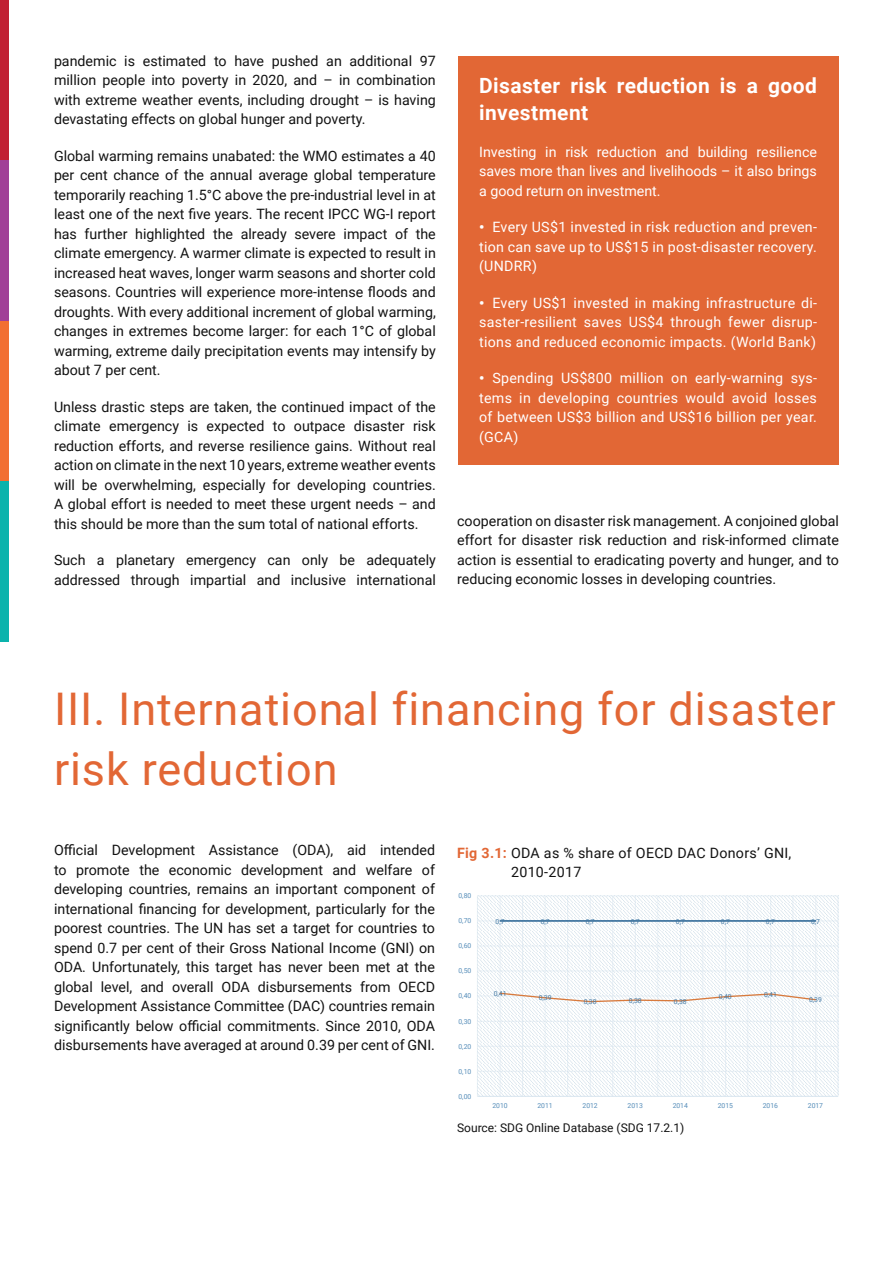
<style>
.page{position:relative;width:893px;height:1263px;background:#fff}
.page>*{position:absolute;margin:0;border:0;box-sizing:border-box;transform-origin:0 0}
.t1{font:45px/60px "Roboto";letter-spacing:.02em;color:#e26735}
.t2{font:700 21px/27px "Roboto";letter-spacing:.02em;color:#fff}
.t3{font:14.25px/19.5px "Roboto";color:#121212;text-align:justify}
.t4{font:14.25px/19.5px "Roboto";letter-spacing:.02em;color:#fff;text-align:justify}
.t5{font:14.25px/19.5px "Roboto";letter-spacing:.02em;color:#121212}
.t6{font:12px "Roboto";color:#121212}
.t7{font:6.75px "Roboto";letter-spacing:-.005em;color:#558db9}
.t8{font:6.75px "Roboto";color:#447aa5}
.s1{font-weight:900}
.s2{font-weight:700;color:#e26735}
</style>
<div class="page">
<div style="left:0;top:0;width:9px;height:161px;background:#c12033"></div>
<div style="left:0;top:321px;width:9px;height:161px;background:#f26f32"></div>
<div style="left:0;top:161px;width:9px;height:160px;background:#a14097"></div>
<div style="left:0;top:482px;width:9px;height:160px;background:#0bb3ac"></div>
<div style="left:458px;top:56px;width:380px;height:408px;background:#e26735"></div>
<svg style="left:477px;top:895px;width:362px;height:202px"></svg>
<p class="t3" style="left:54px;top:51px;width:383px">pandemic is estimated to have pushed an additional 97 million people into poverty in 2020, and – in combination with extreme weather events, including drought – is having devastating effects on global hunger and poverty.</p>
<p class="t3" style="left:54px;top:146px;width:383px">Global warming remains unabated: the WMO estimates a 40 per cent chance of the annual average global temperature temporarily reaching 1.5°C above the pre-industrial level in at least one of the next five years. The recent IPCC WG-I report has further highlighted the already severe impact of the climate emergency. A warmer climate is expected to result in increased heat waves, longer warm seasons and shorter cold seasons. Countries will experience more-intense floods and droughts. With every additional increment of global warming, changes in extremes become larger: for each 1°C of global warming, extreme daily precipitation events may intensify by about 7 per cent.</p>
<p class="t3" style="left:54px;top:397px;width:383px">Unless drastic steps are taken, the continued impact of the climate emergency is expected to outpace disaster risk reduction efforts, and reverse resilience gains. Without real action on climate in the next 10 years, extreme weather events will be overwhelming, especially for developing countries.<br>A global effort is needed to meet these urgent needs – and this should be more than the sum total of national efforts.</p>
<p class="t3" style="left:54px;top:550px;width:383px">Such a planetary emergency can only be adequately addressed through impartial and inclusive international</p>
<h2 class="t2" style="left:479px;top:71px;width:339px">Disaster risk reduction is a good investment</h2>
<p class="t4" style="left:479px;top:141px;width:339px">Investing in risk reduction and building resilience saves more than lives and livelihoods – it also brings a good return on investment.</p>
<p class="t4" style="left:479px;top:217px;width:339px"><span class="s1">•</span> Every US$1 invested in risk reduction and preven&shy;tion can save up to US$15 in post-disaster recovery. (UNDRR)</p>
<p class="t4" style="left:479px;top:292px;width:339px"><span class="s1">•</span> Every US$1 invested in making infrastructure di&shy;saster-resilient saves US$4 through fewer disrup&shy;tions and reduced economic impacts. (World Bank)</p>
<p class="t4" style="left:479px;top:368px;width:339px"><span class="s1">•</span> Spending US$800 million on early-warning sys&shy;tems in developing countries would avoid losses of between US$3 billion and US$16 billion per year. (GCA)</p>
<p class="t3" style="left:457px;top:511px;width:383px">cooperation on disaster risk management. A conjoined global effort for disaster risk reduction and risk-informed climate action is essential to eradicating poverty and hunger, and to reducing economic losses in developing countries.</p>
<h1 class="t1" style="left:54px;top:677px;width:783px">III. International financing for disaster risk reduction</h1>
<p class="t3" style="left:54px;top:840px;width:383px">Official Development Assistance (ODA), aid intended to promote the economic development and welfare of developing countries, remains an important component of international financing for development, particularly for the poorest countries. The UN has set a target for countries to spend 0.7 per cent of their Gross National Income (GNI) on ODA. Unfortunately, this target has never been met at the global level, and overall ODA disbursements from OECD Development Assistance Committee (DAC) countries remain significantly below official commitments. Since 2010, ODA disbursements have averaged at around 0.39 per cent of GNI.</p>
<p class="t5" style="left:457px;top:842px;width:336px"><span class="s2">Fig 3.1:</span> ODA as % share of OECD DAC Donors’ GNI, -2010-2017</p>
<p class="t7" style="left:458px;top:891px;width:14px">0,80</p>
<p class="t7" style="left:458px;top:916px;width:14px">0,70</p>
<p class="t7" style="left:458px;top:941px;width:14px">0,60</p>
<p class="t7" style="left:458px;top:966px;width:14px">0,50</p>
<p class="t7" style="left:458px;top:991px;width:14px">0,40</p>
<p class="t7" style="left:458px;top:1016px;width:14px">0,30</p>
<p class="t7" style="left:458px;top:1041px;width:14px">0,20</p>
<p class="t7" style="left:458px;top:1066px;width:14px">0,10</p>
<p class="t7" style="left:458px;top:1091px;width:14px">0,00</p>
<p class="t8" style="left:496px;top:916px;width:10px">0,7</p>
<p class="t8" style="left:541px;top:916px;width:10px">0,7</p>
<p class="t8" style="left:586px;top:916px;width:10px">0,7</p>
<p class="t8" style="left:631px;top:916px;width:10px">0,7</p>
<p class="t8" style="left:676px;top:916px;width:10px">0,7</p>
<p class="t8" style="left:721px;top:916px;width:10px">0,7</p>
<p class="t8" style="left:766px;top:916px;width:10px">0,7</p>
<p class="t8" style="left:811px;top:916px;width:10px">0,7</p>
<p class="t8" style="left:494px;top:989px;width:14px">0,41</p>
<p class="t8" style="left:539px;top:993px;width:14px">0,39</p>
<p class="t8" style="left:584px;top:997px;width:14px">0,38</p>
<p class="t8" style="left:629px;top:996px;width:14px">0,38</p>
<p class="t8" style="left:674px;top:996px;width:14px">0,38</p>
<p class="t8" style="left:719px;top:992px;width:14px">0,40</p>
<p class="t8" style="left:764px;top:990px;width:14px">0,41</p>
<p class="t8" style="left:809px;top:995px;width:14px">0,39</p>
<p class="t7" style="left:492px;top:1100px;width:17px">2010</p>
<p class="t7" style="left:537px;top:1100px;width:17px">2011</p>
<p class="t7" style="left:583px;top:1100px;width:17px">2012</p>
<p class="t7" style="left:628px;top:1100px;width:17px">2013</p>
<p class="t7" style="left:673px;top:1100px;width:17px">2014</p>
<p class="t7" style="left:718px;top:1100px;width:17px">2015</p>
<p class="t7" style="left:763px;top:1100px;width:17px">2016</p>
<p class="t7" style="left:808px;top:1100px;width:17px">2017</p>
<p class="t6" style="left:457px;top:1119px;width:229px">Source: SDG Online Database (SDG 17.2.1)</p>
</div>
